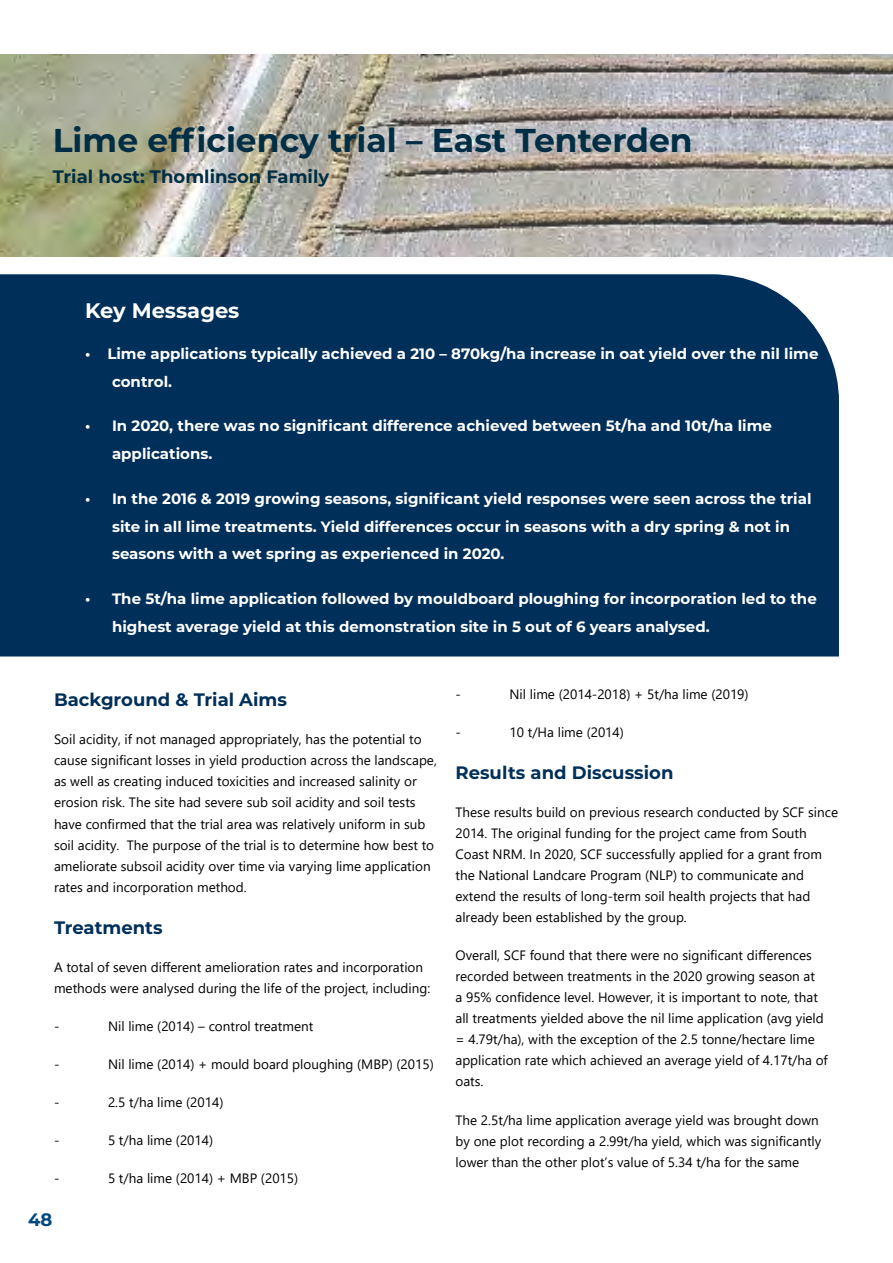
<style>
.page{position:relative;width:893px;height:1263px;background:#fff}
.page>*{position:absolute;margin:0;border:0;box-sizing:border-box;transform-origin:0 0}
.Farmer{font:700 33px "Montserrat";color:#002e44}
.t1{font:700 21px "Montserrat";color:#fff}
.t2{font:700 18px "Montserrat";color:#002f59}
.t3{font:700 18px "Montserrat";color:#002e44}
.t4{font:700 18px "Montserrat";color:#01487e}
.t5{font:700 15px/27.8px "Montserrat";color:#fff}
.t6{font:13.5px/21px "Segoe UI";color:#000}
</style>
<div class="page">
<img style="left:0;top:54px;width:893px;height:202px">
<div style="left:0;top:274px;width:839px;height:382px;background:#002f59"></div>
<p class="Farmer" style="left:53px;top:116px;width:641px">Lime efficiency trial – East Tenterden</p>
<p class="t3" style="left:53px;top:164px;width:278px">Trial host: Thomlinson Family</p>
<p class="t1" style="left:85px;top:296px;width:156px">Key Messages</p>
<p class="t5" style="left:112px;top:339px;width:708px;text-indent:-27px">• Lime applications typically achieved a 210 – 870kg/ha increase in oat yield over the nil lime control.</p>
<p class="t5" style="left:112px;top:411px;width:661px;text-indent:-27px">• In 2020, there was no significant difference achieved between 5t/ha and 10t/ha lime applications.</p>
<p class="t5" style="left:112px;top:484px;width:701px;text-indent:-27px">• In the 2016 &amp; 2019 growing seasons, significant yield responses were seen across the trial site in all lime treatments. Yield differences occur in seasons with a dry spring &amp; not in seasons with a wet spring as experienced in 2020.</p>
<p class="t5" style="left:112px;top:584px;width:706px;text-indent:-27px">• The 5t/ha lime application followed by mouldboard ploughing for incorporation led to the highest average yield at this demonstration site in 5 out of 6 years analysed.</p>
<p class="t2" style="left:54px;top:687px;width:234px">Background &amp; Trial Aims</p>
<p class="t6" style="left:54px;top:728px;width:384px">Soil acidity, if not managed appropriately, has the potential to cause significant losses in yield production across the landscape, as well as creating induced toxicities and increased salinity or erosion risk. The site had severe sub soil acidity and soil tests have confirmed that the trial area was relatively uniform in sub soil acidity. The purpose of the trial is to determine how best to ameliorate subsoil acidity over time via varying lime application rates and incorporation method.</p>
<p class="t2" style="left:54px;top:915px;width:110px">Treatments</p>
<p class="t6" style="left:54px;top:955px;width:378px">A total of seven different amelioration rates and incorporation methods were analysed during the life of the project, including:</p>
<p class="t6" style="left:54px;top:1014px;width:7px">-</p>
<p class="t6" style="left:108px;top:1014px;width:207px">Nil lime (2014) – control treatment</p>
<p class="t6" style="left:54px;top:1052px;width:7px">-</p>
<p class="t6" style="left:108px;top:1052px;width:327px">Nil lime (2014) + mould board ploughing (MBP) (2015)</p>
<p class="t6" style="left:54px;top:1090px;width:7px">-</p>
<p class="t6" style="left:108px;top:1090px;width:117px">2.5 t/ha lime (2014)</p>
<p class="t6" style="left:54px;top:1128px;width:7px">-</p>
<p class="t6" style="left:108px;top:1128px;width:107px">5 t/ha lime (2014)</p>
<p class="t6" style="left:54px;top:1166px;width:7px">-</p>
<p class="t6" style="left:108px;top:1166px;width:192px">5 t/ha lime (2014) + MBP (2015)</p>
<h3 class="t4" style="left:28px;top:1207px;width:26px">48</h3>
<p class="t6" style="left:455px;top:682px;width:7px">-</p>
<p class="t6" style="left:509px;top:682px;width:241px">Nil lime (2014-2018) + 5t/ha lime (2019)</p>
<p class="t6" style="left:455px;top:720px;width:7px">-</p>
<p class="t6" style="left:509px;top:720px;width:116px">10 t/Ha lime (2014)</p>
<p class="t2" style="left:455px;top:760px;width:219px">Results and Discussion</p>
<p class="t6" style="left:455px;top:801px;width:384px">These results build on previous research conducted by SCF since 2014. The original funding for the project came from South Coast NRM. In 2020, SCF successfully applied for a grant from the National Landcare Program (NLP) to communicate and extend the results of long-term soil health projects that had already been established by the group.</p>
<p class="t6" style="left:455px;top:944px;width:374px">Overall, SCF found that there were no significant differences recorded between treatments in the 2020 growing season at<br>a 95% confidence level. However, it is important to note, that all treatments yielded above the nil lime application (avg yield = 4.79t/ha), with the exception of the 2.5 tonne/hectare lime application rate which achieved an average yield of 4.17t/ha of oats.</p>
<p class="t6" style="left:455px;top:1108px;width:367px">The 2.5t/ha lime application average yield was brought down by one plot recording a 2.99t/ha yield, which was significantly lower than the other plot’s value of 5.34 t/ha for the same</p>
</div>
